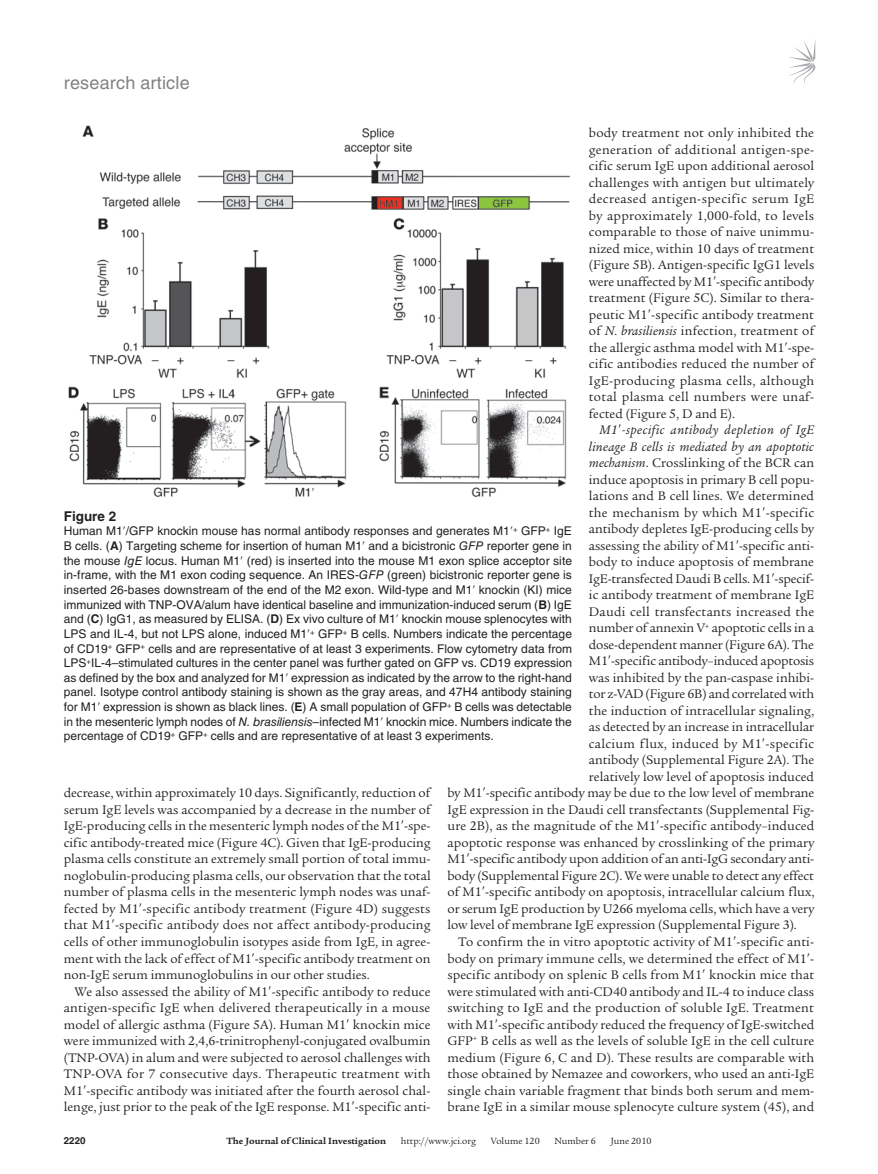
<style>
.page{position:relative;width:878px;height:1174px;background:#fff}
.page>*{position:absolute;margin:0;border:0;box-sizing:border-box;transform-origin:0 0}
.t1{font:18px "Helvetica LT Std";letter-spacing:.01em;color:#808285}
.t2{font:13.5px/16.5px "Legacy Serif Std";color:#231f20;text-align:justify}
.t3{font:13.5px "Legacy Serif Std";letter-spacing:.02em;color:#231f20}
.t4{font:italic 13.5px "Legacy Serif Std";letter-spacing:.025em;color:#231f20}
.t5{font:700 13.5px "Helvetica LT Std";color:#231f20}
.t6{font:12px/14.7px "Helvetica LT Std";color:#231f20;text-align:justify}
.t7{font:9.75px "Legacy Serif Std";color:#231f20}
.t8{font:700 9.75px "Legacy Serif Std";color:#231f20}
.t9{font:700 9.75px "Helvetica LT Std";color:#231f20}
.s1{font-style:italic}
.s2{font-weight:700}
</style>
<div class="page">
<svg style="left:789px;top:41px;width:26px;height:44px"></svg>
<img style="left:68px;top:125px;width:502px;height:373px">
<h1 class="t1" style="left:64px;top:72px;width:127px">research article</h1>
<p class="t2" style="left:589px;top:125px;width:227px">body treatment not only inhibited the generation of additional antigen-spe&shy;cific serum IgE upon additional aerosol challenges with antigen but ultimately decreased antigen-specific serum IgE by approximately 1,000-fold, to levels comparable to those of naive unimmu&shy;nized mice, within 10 days of treatment (Figure 5B). Antigen-specific IgG1 levels were unaffected by M1 -specific antibody treatment (Figure 5C). Similar to thera&shy;peutic M1 -specific antibody treatment of <span class="s1">N. brasiliensis</span> infection, treatment of the allergic asthma model with M1 -spe&shy;cific antibodies reduced the number of IgE-producing plasma cells, although total plasma cell numbers were unaf&shy;fected (Figure 5, D and E).</p>
<p class="t4" style="left:599px;top:422px;width:216px">M1 -specific antibody depletion of IgE</p>
<p class="t4" style="left:589px;top:439px;width:226px">lineage B cells is mediated by an apoptotic</p>
<p class="t2" style="left:589px;top:455px;width:227px"><span class="s1">mechanism</span>. Crosslinking of the BCR can</p>
<p class="t2" style="left:589px;top:471px;width:227px">induce apoptosis in primary B cell popu-</p>
<p class="t2" style="left:589px;top:488px;width:227px">lations and B cell lines. We determined</p>
<p class="t3" style="left:589px;top:505px;width:227px">the mechanism by which M1 -specific</p>
<p class="t2" style="left:589px;top:521px;width:227px">antibody depletes IgE-producing cells by</p>
<p class="t2" style="left:589px;top:537px;width:227px">assessing the ability of M1 -specific anti-</p>
<p class="t2" style="left:589px;top:554px;width:227px">body to induce apoptosis of membrane</p>
<p class="t2" style="left:589px;top:570px;width:227px">IgE-transfected Daudi B cells. M1 -specif-</p>
<p class="t2" style="left:589px;top:587px;width:227px">ic antibody treatment of membrane IgE</p>
<p class="t3" style="left:589px;top:604px;width:227px">Daudi cell transfectants increased the</p>
<p class="t2" style="left:589px;top:620px;width:227px">number of annexin V<sup>+</sup> apoptotic cells in a</p>
<p class="t2" style="left:589px;top:636px;width:227px">dose-dependent manner (Figure 6A). The</p>
<p class="t2" style="left:589px;top:653px;width:227px">M1 -specific antibody–induced apoptosis</p>
<p class="t2" style="left:589px;top:669px;width:227px">was inhibited by the pan-caspase inhibi-</p>
<p class="t2" style="left:589px;top:686px;width:227px">tor z-VAD (Figure 6B) and correlated with</p>
<p class="t2" style="left:589px;top:702px;width:226px">the induction of intracellular signaling,</p>
<p class="t2" style="left:589px;top:719px;width:227px">as detected by an increase in intracellular</p>
<p class="t3" style="left:589px;top:736px;width:227px">calcium flux, induced by M1 -specific</p>
<p class="t2" style="left:589px;top:752px;width:227px">antibody (Supplemental Figure 2A). The</p>
<p class="t2" style="left:589px;top:768px;width:227px">relatively low level of apoptosis induced</p>
<p class="t2" style="left:447px;top:785px;width:368px">by M1 -specific antibody may be due to the low level of membrane</p>
<p class="t2" style="left:447px;top:801px;width:368px">IgE expression in the Daudi cell transfectants (Supplemental Fig-</p>
<p class="t2" style="left:447px;top:818px;width:368px">ure 2B), as the magnitude of the M1 -specific antibody–induced</p>
<p class="t2" style="left:447px;top:834px;width:368px">apoptotic response was enhanced by crosslinking of the primary</p>
<p class="t2" style="left:447px;top:851px;width:368px">M1 -specific antibody upon addition of an anti-IgG secondary anti-</p>
<p class="t2" style="left:447px;top:867px;width:368px">body (Supplemental Figure 2C). We were unable to detect any effect</p>
<p class="t2" style="left:447px;top:884px;width:368px">of M1 -specific antibody on apoptosis, intracellular calcium flux,</p>
<p class="t2" style="left:447px;top:900px;width:368px">or serum IgE production by U266 myeloma cells, which have a very</p>
<p class="t2" style="left:447px;top:917px;width:351px">low level of membrane IgE expression (Supplemental Figure 3).</p>
<p class="t2" style="left:458px;top:933px;width:357px">To confirm the in vitro apoptotic activity of M1 -specific anti-</p>
<p class="t2" style="left:447px;top:950px;width:368px">body on primary immune cells, we determined the effect of M1 -</p>
<p class="t2" style="left:447px;top:966px;width:368px">specific antibody on splenic B cells from M1 knockin mice that</p>
<p class="t2" style="left:447px;top:983px;width:368px">were stimulated with anti-CD40 antibody and IL-4 to induce class</p>
<p class="t2" style="left:447px;top:999px;width:368px">switching to IgE and the production of soluble IgE. Treatment</p>
<p class="t2" style="left:447px;top:1016px;width:368px">with M1 -specific antibody reduced the frequency of IgE-switched</p>
<p class="t2" style="left:447px;top:1032px;width:368px">GFP<sup>+</sup> B cells as well as the levels of soluble IgE in the cell culture</p>
<p class="t2" style="left:447px;top:1049px;width:368px">medium (Figure 6, C and D). These results are comparable with</p>
<p class="t2" style="left:447px;top:1065px;width:368px">those obtained by Nemazee and coworkers, who used an anti-IgE</p>
<p class="t2" style="left:447px;top:1082px;width:368px">single chain variable fragment that binds both serum and mem-</p>
<p class="t2" style="left:447px;top:1098px;width:368px">brane IgE in a similar mouse splenocyte culture system (45), and</p>
<p class="t5" style="left:64px;top:508px;width:54px">Figure 2</p>
<p class="t6" style="left:64px;top:524px;width:510px">Human M1 /GFP knockin mouse has normal antibody responses and generates M1 <sup>+</sup> GFP<sup>+</sup> IgE B cells. (<span class="s2">A</span>) Targeting scheme for insertion of human M1 and a bicistronic <span class="s1">GFP</span> reporter gene in the mouse <span class="s1">IgE</span> locus. Human M1 (red) is inserted into the mouse M1 exon splice acceptor site in-frame, with the M1 exon coding sequence. An IRES-<span class="s1">GFP</span> (green) bicistronic reporter gene is inserted 26-bases downstream of the end of the M2 exon. Wild-type and M1 knockin (KI) mice immunized with TNP-OVA/alum have identical baseline and immunization-induced serum (<span class="s2">B</span>) IgE and (<span class="s2">C</span>) IgG1, as measured by ELISA. (<span class="s2">D</span>) Ex vivo culture of M1 knockin mouse splenocytes with LPS and IL-4, but not LPS alone, induced M1 <sup>+</sup> GFP<sup>+</sup> B cells. Numbers indicate the percentage of CD19<sup>+</sup> GFP<sup>+</sup> cells and are representative of at least 3 experiments. Flow cytometry data from LPS<sup>+</sup>IL-4–stimulated cultures in the center panel was further gated on GFP vs. CD19 expression as defined by the box and analyzed for M1 expression as indicated by the arrow to the right-hand panel. Isotype control antibody staining is shown as the gray areas, and 47H4 antibody staining for M1 expression is shown as black lines. (<span class="s2">E</span>) A small population of GFP<sup>+</sup> B cells was detectable in the mesenteric lymph nodes of <span class="s1">N. brasiliensis</span>–infected M1 knockin mice. Numbers indicate the percentage of CD19<sup>+</sup> GFP<sup>+</sup> cells and are representative of at least 3 experiments.</p>
<p class="t2" style="left:64px;top:785px;width:368px">decrease, within approximately 10 days. Significantly, reduction of serum IgE levels was accompanied by a decrease in the number of IgE-producing cells in the mesenteric lymph nodes of the M1 -spe&shy;cific antibody-treated mice (Figure 4C). Given that IgE-producing plasma cells constitute an extremely small portion of total immu&shy;noglobulin-producing plasma cells, our observation that the total number of plasma cells in the mesenteric lymph nodes was unaf&shy;fected by M1 -specific antibody treatment (Figure 4D) suggests that M1 -specific antibody does not affect antibody-producing cells of other immunoglobulin isotypes aside from IgE, in agree&shy;ment with the lack of effect of M1 -specific antibody treatment on non-IgE serum immunoglobulins in our other studies.</p>
<p class="t2" style="left:64px;top:983px;width:368px;text-indent:11px">We also assessed the ability of M1 -specific antibody to reduce antigen-specific IgE when delivered therapeutically in a mouse model of allergic asthma (Figure 5A). Human M1 knockin mice were immunized with 2,4,6-trinitrophenyl-conjugated ovalbumin (TNP-OVA) in alum and were subjected to aerosol challenges with TNP-OVA for 7 consecutive days. Therapeutic treatment with M1 -specific antibody was initiated after the fourth aerosol chal&shy;lenge, just prior to the peak of the IgE response. M1 -specific anti-</p>
<p class="t9" style="left:64px;top:1134px;width:23px">2220</p>
<p class="t8" style="left:226px;top:1135px;width:161px">The Journal of Clinical Investigation</p>
<p class="t7" style="left:401px;top:1135px;width:77px">http://www.jci.org</p>
<p class="t7" style="left:490px;top:1135px;width:50px">Volume 120</p>
<p class="t7" style="left:554px;top:1135px;width:43px">Number 6</p>
<p class="t7" style="left:610px;top:1135px;width:42px">June 2010</p>
</div>
